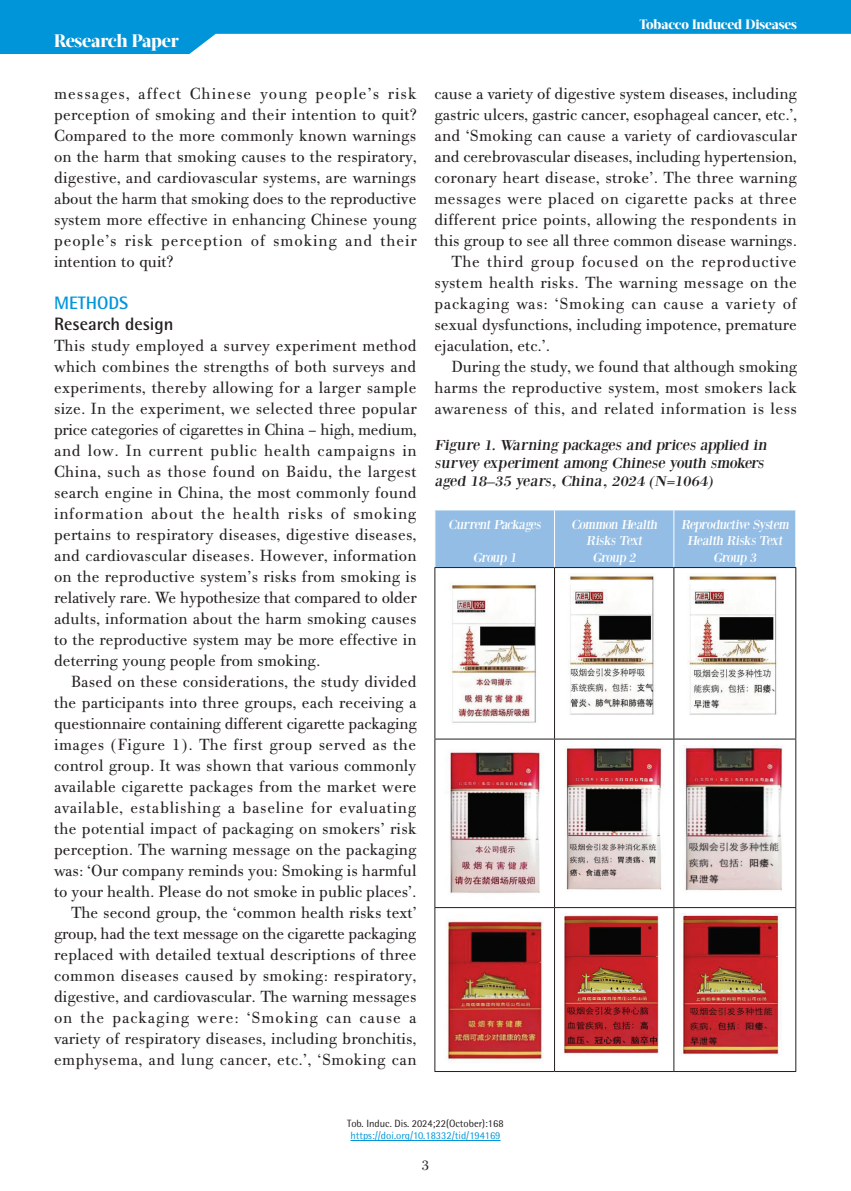
<style>
.page{position:relative;width:851px;height:1191px;background:#fff}
.page>*{position:absolute;margin:0;border:0;box-sizing:border-box;transform-origin:0 0}
.t1{font:700 18px "Rotis Semi Sans Hel";color:#231f20}
.t2{font:800 18px "Acta Display W04";letter-spacing:-.01em;color:#fff}
.t3{font:700 18px "Rotis Semi Sans Hel";color:#0095d9}
.t4{font:17.25px/21px "PF Bodoni Text";letter-spacing:.01em;color:#231f20;text-align:justify}
.t5{font:17.25px "PF Bodoni Text";letter-spacing:.04em;color:#231f20}
.t6{font:15px/18px "Bodoni XT";color:#231f20;scale:1.1 1}
.t7{font:15px "PF Bodoni Text";color:#231f20}
.t8{font:13.5px/16.2px "Bodoni XT";color:#fff;text-align:center}
.t9{font:800 13.5px "Acta Display W04";letter-spacing:-.01em;color:#fff}
.t10{font:10.5px "Rotis Semi Sans Hel";color:#0095d9}
.t11{font:10.5px "Rotis Semi Sans Hel";color:#231f20}
</style>
<div class="page">
<svg style="left:0;top:0;width:850px;height:54px;fill:#0095d9"></svg>
<hr style="left:350px;top:1140px;width:150px;height:1px;background:#0095d9">
<div style="left:435px;top:510px;width:360px;height:57px;background:#93bde5"></div>
<hr style="left:554px;top:510px;width:1px;height:57px;background:#fff">
<hr style="left:673px;top:510px;width:1px;height:57px;background:#fff">
<hr style="left:434px;top:567px;width:120px;height:1px;background:#231f20">
<hr style="left:434px;top:568px;width:1px;height:170px;background:#231f20">
<hr style="left:554px;top:567px;width:119px;height:1px;background:#231f20">
<hr style="left:554px;top:568px;width:1px;height:170px;background:#231f20">
<hr style="left:673px;top:567px;width:123px;height:1px;background:#231f20">
<hr style="left:673px;top:568px;width:1px;height:170px;background:#231f20">
<hr style="left:795px;top:568px;width:1px;height:170px;background:#231f20">
<hr style="left:434px;top:738px;width:120px;height:1px;background:#231f20">
<hr style="left:434px;top:739px;width:1px;height:168px;background:#231f20">
<hr style="left:554px;top:738px;width:119px;height:1px;background:#231f20">
<hr style="left:554px;top:739px;width:1px;height:168px;background:#231f20">
<hr style="left:673px;top:738px;width:123px;height:1px;background:#231f20">
<hr style="left:673px;top:739px;width:1px;height:168px;background:#231f20">
<hr style="left:795px;top:739px;width:1px;height:168px;background:#231f20">
<hr style="left:434px;top:907px;width:120px;height:1px;background:#231f20">
<hr style="left:434px;top:908px;width:1px;height:163px;background:#231f20">
<hr style="left:554px;top:907px;width:119px;height:1px;background:#231f20">
<hr style="left:554px;top:908px;width:1px;height:163px;background:#231f20">
<hr style="left:673px;top:907px;width:123px;height:1px;background:#231f20">
<hr style="left:673px;top:908px;width:1px;height:163px;background:#231f20">
<hr style="left:795px;top:908px;width:1px;height:163px;background:#231f20">
<hr style="left:434px;top:1071px;width:120px;height:1px;background:#231f20">
<hr style="left:554px;top:1071px;width:119px;height:1px;background:#231f20">
<hr style="left:673px;top:1071px;width:123px;height:1px;background:#231f20">
<img style="left:451px;top:584px;width:85px;height:139px">
<img style="left:568px;top:574px;width:86px;height:141px">
<img style="left:687px;top:574px;width:90px;height:141px">
<img style="left:445px;top:752px;width:97px;height:141px">
<img style="left:566px;top:748px;width:96px;height:142px">
<img style="left:679px;top:745px;width:104px;height:146px">
<img style="left:447px;top:921px;width:97px;height:140px">
<img style="left:564px;top:915px;width:95px;height:139px">
<img style="left:679px;top:913px;width:102px;height:142px">
<p class="t2" style="left:54px;top:30px;width:126px">Research Paper</p>
<p class="t4" style="left:54px;top:83px;width:364px">messages, affect Chinese young people’s risk perception of smoking and their intention to quit?<br>Compared to the more commonly known warnings on the harm that smoking causes to the respiratory, digestive, and cardiovascular systems, are warnings about the harm that smoking does to the reproductive system more effective in enhancing Chinese young people’s risk perception of smoking and their intention to quit?</p>
<p class="t3" style="left:54px;top:292px;width:76px">METHODS</p>
<p class="t1" style="left:54px;top:313px;width:121px">Research design</p>
<p class="t4" style="left:54px;top:335px;width:364px">This study employed a survey experiment method which combines the strengths of both surveys and experiments, thereby allowing for a larger sample size. In the experiment, we selected three popular price categories of cigarettes in China – high, medium, and low. In current public health campaigns in China, such as those found on Baidu, the largest search engine in China, the most commonly found information about the health risks of smoking pertains to respiratory diseases, digestive diseases, and cardiovascular diseases. However, information on the reproductive system’s risks from smoking is relatively rare. We hypothesize that compared to older adults, information about the harm smoking causes to the reproductive system may be more effective in deterring young people from smoking.</p>
<p class="t4" style="left:54px;top:671px;width:364px;text-align:right">Based on these considerations, the study divided the participants into three groups, each receiving a questionnaire containing different cigarette packaging images (Figure 1). The first group served as the control group. It was shown that various commonly available cigarette packages from the market were available, establishing a baseline for evaluating the potential impact of packaging on smokers’ risk perception. The warning message on the packaging was: ‘Our company reminds you: Smoking is harmful to your health. Please do not smoke in public places’.<br>The second group, the ‘common health risks text’ group, had the text message on the cigarette packaging replaced with detailed textual descriptions of three common diseases caused by smoking: respiratory, digestive, and cardiovascular. The warning messages on the packaging were: ‘Smoking can cause a variety of respiratory diseases, including bronchitis, emphysema, and lung cancer, etc.’, ‘Smoking can</p>
<p class="t9" style="left:639px;top:17px;width:159px">Tobacco Induced Diseases</p>
<p class="t4" style="left:434px;top:83px;width:364px">cause a variety of digestive system diseases, including</p>
<p class="t4" style="left:434px;top:104px;width:364px">gastric ulcers, gastric cancer, esophageal cancer, etc.’,</p>
<p class="t4" style="left:434px;top:125px;width:364px">and ‘Smoking can cause a variety of cardiovascular</p>
<p class="t4" style="left:434px;top:146px;width:363px">and cerebrovascular diseases, including hypertension,</p>
<p class="t4" style="left:434px;top:167px;width:364px">coronary heart disease, stroke’. The three warning</p>
<p class="t4" style="left:434px;top:188px;width:364px">messages were placed on cigarette packs at three</p>
<p class="t4" style="left:434px;top:209px;width:363px">different price points, allowing the respondents in</p>
<p class="t4" style="left:434px;top:230px;width:364px">this group to see all three common disease warnings.</p>
<p class="t5" style="left:451px;top:252px;width:346px">The third group focused on the reproductive</p>
<p class="t4" style="left:434px;top:272px;width:364px">system health risks. The warning message on the</p>
<p class="t5" style="left:434px;top:294px;width:364px">packaging was: ‘Smoking can cause a variety of</p>
<p class="t4" style="left:434px;top:314px;width:364px">sexual dysfunctions, including impotence, premature</p>
<p class="t4" style="left:434px;top:335px;width:117px">ejaculation, etc.’.</p>
<p class="t4" style="left:451px;top:356px;width:347px">During the study, we found that although smoking</p>
<p class="t4" style="left:434px;top:377px;width:364px">harms the reproductive system, most smokers lack</p>
<p class="t4" style="left:434px;top:398px;width:364px">awareness of this, and related information is less</p>
<p class="t6" style="left:434px;top:436px;width:306px">Figure 1. Warning packages and prices applied in survey experiment among Chinese youth smokers aged 18–35 years, China, 2024 (N=1064)</p>
<p class="t8" style="left:448px;top:516px;width:97px">CurrentPackages</p>
<p class="t8" style="left:473px;top:549px;width:47px">Group 1</p>
<p class="t8" style="left:571px;top:516px;width:90px">Common Health<br>Risks Text<br>Group 2</p>
<p class="t8" style="left:680px;top:516px;width:112px">Reproductive System<br>Health Risks Text<br>Group 3</p>
<p class="t11" style="left:347px;top:1116px;width:158px">Tob. Induc. Dis. 2024;22(October):168</p>
<p class="t10" style="left:350px;top:1129px;width:152px">https://doi.org/10.18332/tid/194169</p>
<p class="t7" style="left:421px;top:1156px;width:9px">3</p>
</div>
